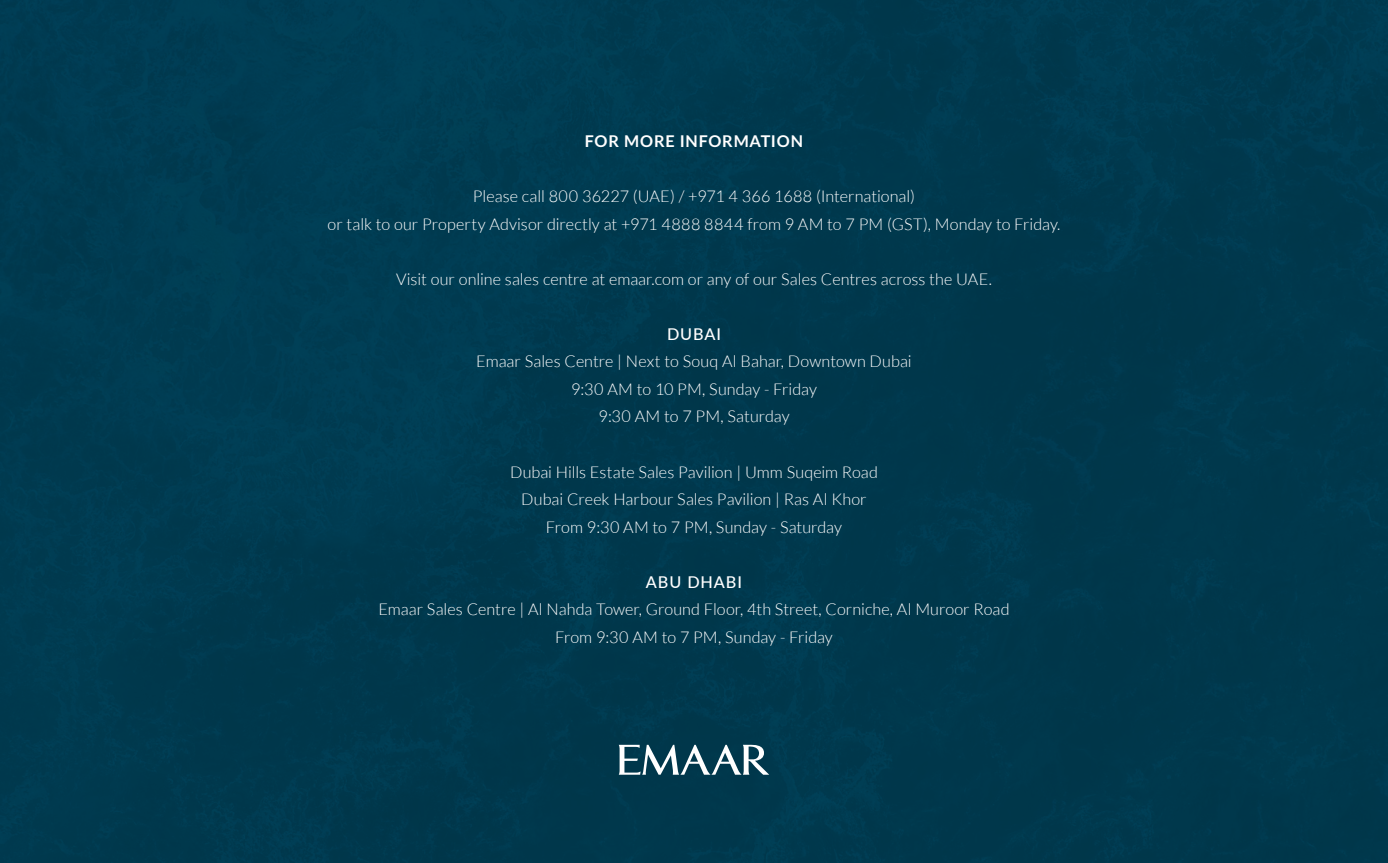
<style>
.page{position:relative;width:1388px;height:863px;background:#fff}
.page>*{position:absolute;margin:0;border:0;box-sizing:border-box;transform-origin:0 0}
.t1{font:300 16.25px/27.5px "Lato";color:#fff;text-align:center}
.t2{font:700 16.25px "Lato";letter-spacing:.05em;color:#fff}
.t3{font:500 16.25px "Lato";letter-spacing:.055em;color:#fff}
</style>
<div class="page">
<div style="left:0;top:0;width:1388px;height:862px;background:#00384d"></div>
<svg style="left:619px;top:744px;width:150px;height:30px"></svg>
<p class="t2" style="left:585px;top:132px;width:220px">FOR MORE INFORMATION</p>
<p class="t1" style="left:327px;top:183px;width:734px">Please call 800 36227 (UAE) / +971 4 366 1688 (International)<br>or talk to our Property Advisor directly at +971 4888 8844 from 9 AM to 7 PM (GST), Monday to Friday.</p>
<p class="t1" style="left:396px;top:265px;width:597px">Visit our online sales centre at emaar.com or any of our Sales Centres across the UAE.</p>
<p class="t3" style="left:667px;top:322px;width:55px">DUBAI</p>
<p class="t1" style="left:476px;top:348px;width:437px">Emaar Sales Centre | Next to Souq Al Bahar, Downtown Dubai<br>9:30 AM to 10 PM, Sunday - Friday<br>9:30 AM to 7 PM, Saturday</p>
<p class="t1" style="left:510px;top:458px;width:369px">Dubai Hills Estate Sales Pavilion | Umm Suqeim Road<br>Dubai Creek Harbour Sales Pavilion | Ras Al Khor<br>From 9:30 AM to 7 PM, Sunday - Saturday</p>
<p class="t3" style="left:646px;top:570px;width:97px">ABU DHABI</p>
<p class="t1" style="left:378px;top:595px;width:632px">Emaar Sales Centre | Al Nahda Tower, Ground Floor, 4th Street, Corniche, Al Muroor Road<br>From 9:30 AM to 7 PM, Sunday - Friday</p>
</div>
